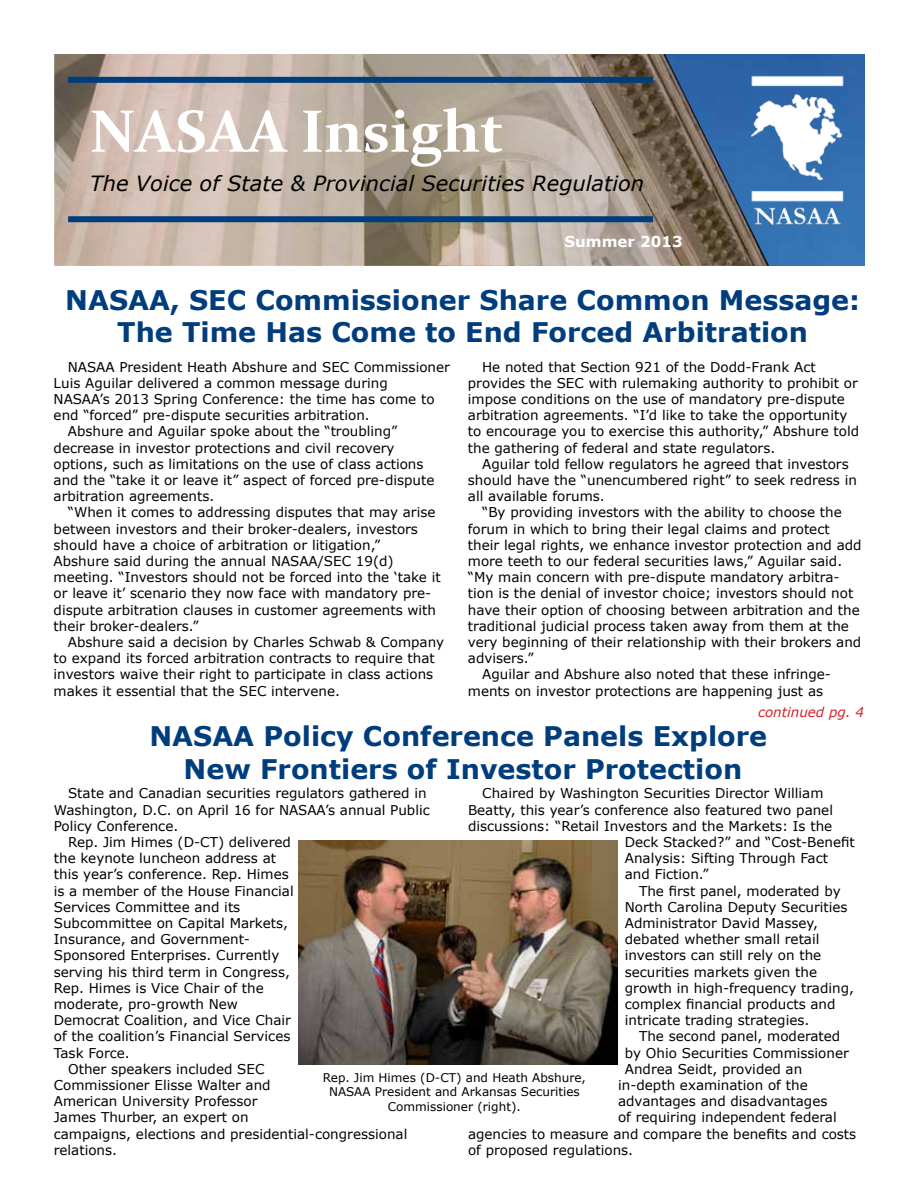
<style>
.page{position:relative;width:918px;height:1188px;background:#fff}
.page>*{position:absolute;margin:0;border:0;box-sizing:border-box;transform-origin:0 0}
.t1{font:700 60px "Constantia";color:#fff}
.t2{font:700 27px/32.4px "Verdana";color:#003d7d;text-align:center}
.t3{font:italic 21px "Verdana";color:#000}
.t4{font:700 15px "Verdana";color:#fff}
.t5{font:13.5px/16.2px "Verdana";color:#000}
.t6{font:italic 13.5px "Verdana";color:#d2232a}
.t7{font:12px/14.4px "Verdana";color:#000;text-align:center}
</style>
<div class="page">
<img style="left:769px;top:54px;width:96px;height:212px">
<img style="left:661px;top:54px;width:108px;height:212px">
<svg style="left:54px;top:54px;width:607px;height:212px;background:#b7a89a"></svg>
<img style="left:752px;top:72px;width:95px;height:155px">
<div style="left:68px;top:77px;width:585px;height:6px;background:#003d7d"></div>
<div style="left:68px;top:216px;width:585px;height:6px;background:#003d7d"></div>
<img style="left:299px;top:840px;width:318px;height:225px">
<h1 class="t1" style="left:90px;top:90px;width:415px">NASAA Insight</h1>
<h3 class="t3" style="left:90px;top:170px;width:556px">The Voice of State &amp; Provincial Securities Regulation</h3>
<p class="t4" style="left:565px;top:232px;width:120px">Summer 2013</p>
<h2 class="t2" style="left:65px;top:283px;width:796px">NASAA, SEC Commissioner Share Common Message:<br>The Time Has Come to End Forced Arbitration</h2>
<p class="t5" style="left:68px;top:358px;width:384px">NASAA President Heath Abshure and SEC Commissioner</p>
<p class="t5" style="left:54px;top:374px;width:336px">Luis Aguilar delivered a common message during</p>
<p class="t5" style="left:54px;top:391px;width:382px">NASAA’s 2013 Spring Conference: the time has come to</p>
<p class="t5" style="left:54px;top:407px;width:318px">end “forced” pre-dispute securities arbitration.</p>
<p class="t5" style="left:68px;top:423px;width:331px">Abshure and Aguilar spoke about the “troubling”</p>
<p class="t5" style="left:54px;top:439px;width:342px">decrease in investor protections and civil recovery</p>
<p class="t5" style="left:54px;top:455px;width:371px">options, such as limitations on the use of class actions</p>
<p class="t5" style="left:54px;top:472px;width:382px">and the “take it or leave it” aspect of forced pre-dispute</p>
<p class="t5" style="left:54px;top:488px;width:162px">arbitration agreements.</p>
<p class="t5" style="left:68px;top:504px;width:369px">“When it comes to addressing disputes that may arise</p>
<p class="t5" style="left:54px;top:520px;width:366px">between investors and their broker-dealers, investors</p>
<p class="t5" style="left:54px;top:536px;width:328px">should have a choice of arbitration or litigation,”</p>
<p class="t5" style="left:54px;top:553px;width:342px">Abshure said during the annual NASAA/SEC 19(d)</p>
<p class="t5" style="left:54px;top:569px;width:389px">meeting. “Investors should not be forced into the ‘take it</p>
<p class="t5" style="left:54px;top:585px;width:379px">or leave it’ scenario they now face with mandatory pre-</p>
<p class="t5" style="left:54px;top:601px;width:384px">dispute arbitration clauses in customer agreements with</p>
<p class="t5" style="left:54px;top:617px;width:146px">their broker-dealers.”</p>
<p class="t5" style="left:68px;top:634px;width:378px">Abshure said a decision by Charles Schwab &amp; Company</p>
<p class="t5" style="left:54px;top:650px;width:383px">to expand its forced arbitration contracts to require that</p>
<p class="t5" style="left:54px;top:666px;width:381px">investors waive their right to participate in class actions</p>
<p class="t5" style="left:54px;top:682px;width:288px">makes it essential that the SEC intervene.</p>
<p class="t5" style="left:468px;top:358px;width:393px;text-indent:14px">He noted that Section 921 of the Dodd-Frank Act provides the SEC with rulemaking authority to prohibit or impose conditions on the use of mandatory pre-dispute arbitration agreements. “I’d like to take the opportunity to encourage you to exercise this authority,” Abshure told the gathering of federal and state regulators.</p>
<p class="t5" style="left:468px;top:455px;width:391px;text-indent:14px">Aguilar told fellow regulators he agreed that investors should have the “unencumbered right” to seek redress in all available forums.</p>
<p class="t5" style="left:482px;top:504px;width:361px">“By providing investors with the ability to choose the</p>
<p class="t5" style="left:468px;top:520px;width:363px">forum in which to bring their legal claims and protect</p>
<p class="t5" style="left:468px;top:536px;width:395px">their legal rights, we enhance investor protection and add</p>
<p class="t5" style="left:468px;top:553px;width:376px">more teeth to our federal securities laws,” Aguilar said.</p>
<p class="t5" style="left:468px;top:569px;width:373px">“My main concern with pre-dispute mandatory arbitra-</p>
<p class="t5" style="left:468px;top:585px;width:387px">tion is the denial of investor choice; investors should not</p>
<p class="t5" style="left:468px;top:601px;width:393px">have their option of choosing between arbitration and the</p>
<p class="t5" style="left:468px;top:617px;width:383px">traditional judicial process taken away from them at the</p>
<p class="t5" style="left:468px;top:634px;width:395px">very beginning of their relationship with their brokers and</p>
<p class="t5" style="left:468px;top:650px;width:67px">advisers.”</p>
<p class="t5" style="left:482px;top:666px;width:350px">Aguilar and Abshure also noted that these infringe-</p>
<p class="t5" style="left:468px;top:682px;width:357px">ments on investor protections are happening just as</p>
<p class="t6" style="left:758px;top:703px;width:108px">continued pg. 4</p>
<h2 class="t2" style="left:149px;top:719px;width:619px">NASAA Policy Conference Panels Explore<br>New Frontiers of Investor Protection</h2>
<p class="t5" style="left:68px;top:785px;width:360px">State and Canadian securities regulators gathered in</p>
<p class="t5" style="left:54px;top:801px;width:378px">Washington, D.C. on April 16 for NASAA’s annual Public</p>
<p class="t5" style="left:54px;top:817px;width:126px">Policy Conference.</p>
<p class="t5" style="left:68px;top:834px;width:224px">Rep. Jim Himes (D-CT) delivered</p>
<p class="t5" style="left:54px;top:850px;width:224px">the keynote luncheon address at</p>
<p class="t5" style="left:54px;top:866px;width:237px">this year’s conference. Rep. Himes</p>
<p class="t5" style="left:54px;top:882px;width:241px">is a member of the House Financial</p>
<p class="t5" style="left:54px;top:898px;width:188px">Services Committee and its</p>
<p class="t5" style="left:54px;top:915px;width:236px">Subcommittee on Capital Markets,</p>
<p class="t5" style="left:54px;top:931px;width:198px">Insurance, and Government-</p>
<p class="t5" style="left:54px;top:947px;width:227px">Sponsored Enterprises. Currently</p>
<p class="t5" style="left:54px;top:963px;width:238px">serving his third term in Congress,</p>
<p class="t5" style="left:54px;top:979px;width:212px">Rep. Himes is Vice Chair of the</p>
<p class="t5" style="left:54px;top:996px;width:186px">moderate, pro-growth New</p>
<p class="t5" style="left:54px;top:1012px;width:239px">Democrat Coalition, and Vice Chair</p>
<p class="t5" style="left:54px;top:1028px;width:238px">of the coalition’s Financial Services</p>
<p class="t5" style="left:54px;top:1044px;width:77px">Task Force.</p>
<p class="t5" style="left:68px;top:1060px;width:198px">Other speakers included SEC</p>
<p class="t5" style="left:54px;top:1077px;width:218px">Commissioner Elisse Walter and</p>
<p class="t5" style="left:54px;top:1093px;width:205px">American University Professor</p>
<p class="t5" style="left:54px;top:1109px;width:196px">James Thurber, an expert on</p>
<p class="t5" style="left:54px;top:1125px;width:355px">campaigns, elections and presidential-congressional</p>
<p class="t5" style="left:54px;top:1141px;width:65px">relations.</p>
<p class="t5" style="left:482px;top:785px;width:343px">Chaired by Washington Securities Director William</p>
<p class="t5" style="left:468px;top:801px;width:367px">Beatty, this year’s conference also featured two panel</p>
<p class="t5" style="left:468px;top:817px;width:366px">discussions: “Retail Investors and the Markets: Is the</p>
<p class="t5" style="left:625px;top:834px;width:232px">Deck Stacked?” and “Cost-Benefit</p>
<p class="t5" style="left:625px;top:850px;width:205px">Analysis: Sifting Through Fact</p>
<p class="t5" style="left:625px;top:866px;width:85px">and Fiction.”</p>
<p class="t5" style="left:639px;top:882px;width:203px">The first panel, moderated by</p>
<p class="t5" style="left:625px;top:898px;width:224px">North Carolina Deputy Securities</p>
<p class="t5" style="left:625px;top:915px;width:195px">Administrator David Massey,</p>
<p class="t5" style="left:625px;top:931px;width:196px">debated whether small retail</p>
<p class="t5" style="left:625px;top:947px;width:198px">investors can still rely on the</p>
<p class="t5" style="left:625px;top:963px;width:194px">securities markets given the</p>
<p class="t5" style="left:625px;top:979px;width:231px">growth in high-frequency trading,</p>
<p class="t5" style="left:625px;top:996px;width:212px">complex financial products and</p>
<p class="t5" style="left:625px;top:1012px;width:186px">intricate trading strategies.</p>
<p class="t5" style="left:639px;top:1028px;width:203px">The second panel, moderated</p>
<p class="t5" style="left:625px;top:1044px;width:226px">by Ohio Securities Commissioner</p>
<p class="t5" style="left:625px;top:1060px;width:179px">Andrea Seidt, provided an</p>
<p class="t5" style="left:618px;top:1077px;width:191px">in-depth examination of the</p>
<p class="t5" style="left:618px;top:1093px;width:211px">advantages and disadvantages</p>
<p class="t5" style="left:618px;top:1109px;width:220px">of requiring independent federal</p>
<p class="t5" style="left:468px;top:1125px;width:390px">agencies to measure and compare the benefits and costs</p>
<p class="t5" style="left:468px;top:1141px;width:167px">of proposed regulations.</p>
<p class="t7" style="left:323px;top:1070px;width:265px">Rep. Jim Himes (D-CT) and Heath Abshure,<br>NASAA President and Arkansas Securities<br>Commissioner (right).</p>
</div>
